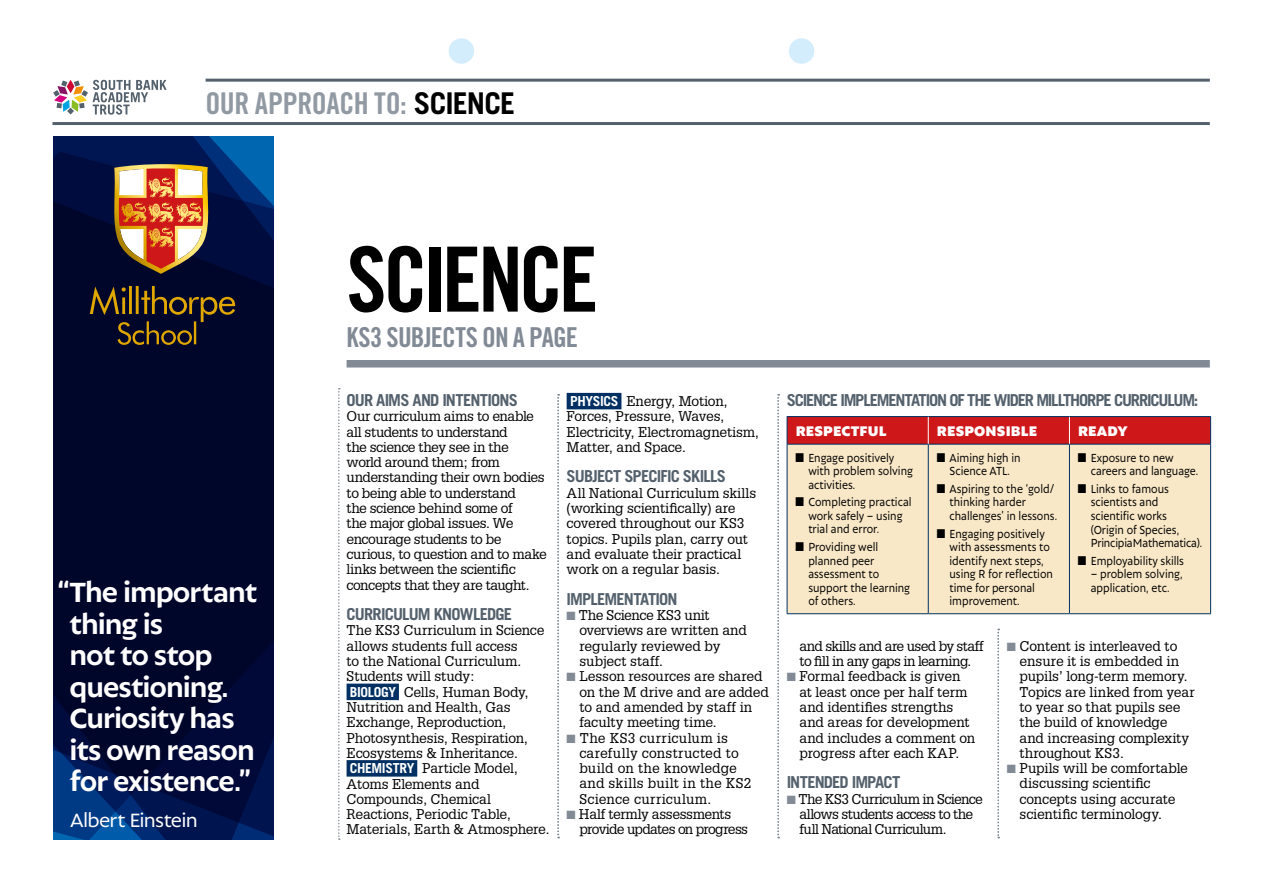
<style>
.page{position:relative;width:1263px;height:893px;background:#fff}
.page>*{position:absolute;margin:0;border:0;box-sizing:border-box;transform-origin:0 0}
.t1{font:90px "Trade Gothic LT Std Bd Cn 20";letter-spacing:-.055em;color:#000}
.t2{font:700 30px/31.5px "Autor";letter-spacing:-.035em;color:#fff}
.t3{font:30px "Trade Gothic LT Std Bd Cn 20";letter-spacing:-.01em;color:#9199a3}
.t4{font:27.45px "Trade Gothic LT Std Bd Cn 20";letter-spacing:-.025em;color:#818a95}
.t5{font:21px "Autor";letter-spacing:-.035em;color:#fff}
.t6{font:700 16.5px "Trade Gothic LT Std";letter-spacing:-.055em;color:#54616c}
.t7{font:900 15px "Autor";letter-spacing:.01em;color:#fff}
.t8{font:13.8px/15.3px "Glypha LT Std";letter-spacing:-.015em;color:#000}
.t9{font:13.8px/15.3px "Glypha LT Std";letter-spacing:-.035em;color:#000}
.t10{font:13.8px/15.3px "Glypha LT Std";letter-spacing:.025em;color:#000}
.t11{font:13.8px/15.3px "Glypha LT Std";letter-spacing:-.04em;color:#000}
.t12{font:12.75px/13.5px "Autor";color:#000;scale:.88 1}
.s1{font-family:"Trade Gothic LT Std";font-weight:700;color:#000}
.s2{font-family:"Trade Gothic LT Std";font-weight:700;color:#fff}
.s3{color:#818a95}
</style>
<div class="page">
<svg style="left:53px;top:80px;width:114px;height:35px"></svg>
<div style="left:449px;top:38px;width:25px;height:26px;background:#d4edfc;border-radius:50%"></div>
<div style="left:789px;top:38px;width:25px;height:26px;background:#d4edfc;border-radius:50%"></div>
<div style="left:347px;top:684px;width:52px;height:16px;background:#003063"></div>
<div style="left:347px;top:760px;width:70px;height:17px;background:#003063"></div>
<div style="left:567px;top:393px;width:54px;height:16px;background:#003063"></div>
<svg style="left:557px;top:394px;width:2px;height:444px"></svg>
<svg style="left:777px;top:394px;width:2px;height:444px"></svg>
<svg style="left:997px;top:629px;width:2px;height:209px"></svg>
<svg style="left:53px;top:136px;width:220px;height:704px;background:#000b36"></svg>
<hr style="left:206px;top:79px;width:1004px;height:3px;background:#54616c">
<hr style="left:53px;top:122px;width:1157px;height:3px;background:#54616c">
<div style="left:347px;top:360px;width:863px;height:7px;background:#818a95"></div>
<svg style="left:338px;top:388px;width:2px;height:452px"></svg>
<div style="left:788px;top:445px;width:422px;height:168px;background:#f9e8c7"></div>
<hr style="left:787px;top:416px;width:141px;height:1px;background:#003063">
<hr style="left:928px;top:416px;width:141px;height:1px;background:#003063">
<hr style="left:1069px;top:416px;width:142px;height:1px;background:#003063">
<hr style="left:787px;top:444px;width:141px;height:1px;background:#003063">
<hr style="left:787px;top:445px;width:1px;height:168px;background:#003063">
<hr style="left:928px;top:444px;width:141px;height:1px;background:#003063">
<hr style="left:928px;top:445px;width:1px;height:168px;background:#003063">
<hr style="left:1069px;top:444px;width:142px;height:1px;background:#003063">
<hr style="left:1069px;top:445px;width:1px;height:168px;background:#003063">
<hr style="left:1210px;top:445px;width:1px;height:168px;background:#003063">
<hr style="left:787px;top:613px;width:141px;height:1px;background:#003063">
<hr style="left:928px;top:613px;width:141px;height:1px;background:#003063">
<hr style="left:1069px;top:613px;width:142px;height:1px;background:#003063">
<svg style="left:787px;top:417px;width:424px;height:27px;background:#c9181b"></svg>
<svg style="left:111px;top:164px;width:101px;height:110px"></svg>
<svg style="left:90px;top:286px;width:145px;height:59px;background:#2c2521"></svg>
<h2 class="t3" style="left:206px;top:85px;width:311px">OUR APPROACH TO: <span class="s1">SCIENCE</span></h2>
<h2 class="t2" style="left:70px;top:576px;width:189px;text-indent:-12px">“The important thing is<br>not to stop questioning.<br>Curiosity has its own reason for existence.”</h2>
<h3 class="t5" style="left:70px;top:807px;width:129px">Albert Einstein</h3>
<h1 class="t1" style="left:347px;top:225px;width:253px">SCIENCE</h1>
<h3 class="t4" style="left:347px;top:321px;width:233px">KS3 SUBJECTS ON A PAGE</h3>
<p class="t6" style="left:347px;top:390px;width:173px">OUR AIMS AND INTENTIONS</p>
<p class="t8" style="left:347px;top:408px;width:202px">Our curriculum aims to enable all students to understand<br>the science they see in the world around them; from understanding their own bodies to being able to understand<br>the science behind some of<br>the major global issues. We encourage students to be curious, to question and to make links between the scientific concepts that they are taught.</p>
<p class="t6" style="left:347px;top:604px;width:167px">CURRICULUM KNOWLEDGE</p>
<p class="t8" style="left:347px;top:623px;width:205px">The KS3 Curriculum in Science allows students full access<br>to the National Curriculum.<br>Students will study:<br><span class="s2">BIOLOGY</span> Cells, Human Body,<br>Nutrition and Health, Gas<br>Exchange, Reproduction,<br>Photosynthesis, Respiration,<br>Ecosystems &amp; Inheritance.<br><span class="s2">CHEMISTRY</span> Particle Model,<br>Atoms Elements and<br>Compounds, Chemical<br>Reactions, Periodic Table,<br>Materials, Earth &amp; Atmosphere.</p>
<p class="t8" style="left:567px;top:393px;width:194px"><span class="s2">PHYSICS</span> Energy, Motion,<br>Forces, Pressure, Waves,<br>Electricity, Electromagnetism,<br>Matter, and Space.</p>
<p class="t6" style="left:567px;top:466px;width:161px">SUBJECT SPECIFIC SKILLS</p>
<p class="t8" style="left:567px;top:485px;width:191px">All National Curriculum skills (working scientifically) are covered throughout our KS3 topics. Pupils plan, carry out and evaluate their practical work on a regular basis.</p>
<p class="t6" style="left:567px;top:589px;width:113px">IMPLEMENTATION</p>
<p class="t8" style="left:579px;top:607px;width:169px;text-indent:-13px"><span class="s3">■</span> The Science KS3 unit overviews are written and regularly reviewed by subject staff.</p>
<p class="t8" style="left:579px;top:668px;width:191px;text-indent:-13px"><span class="s3">■</span> Lesson resources are shared on the M drive and are added to and amended by staff in faculty meeting time.</p>
<p class="t10" style="left:579px;top:730px;width:174px;text-indent:-13px"><span class="s3">■</span> The KS3 curriculum is carefully constructed to build on the knowledge and skills built in the KS2<br>Science curriculum.</p>
<p class="t9" style="left:579px;top:806px;width:170px;text-indent:-13px"><span class="s3">■</span> Half termly assessments provide updates on progress</p>
<p class="t6" style="left:787px;top:390px;width:413px">SCIENCE IMPLEMENTATION OF THE WIDER MILLTHORPE CURRICULUM:</p>
<p class="t7" style="left:796px;top:421px;width:92px">RESPECTFUL</p>
<p class="t7" style="left:937px;top:421px;width:102px">RESPONSIBLE</p>
<p class="t7" style="left:1078px;top:421px;width:51px">READY</p>
<p class="t12" style="left:808px;top:450px;width:120px;text-indent:-13px">■ Engage positively with problem solving activities.</p>
<p class="t12" style="left:808px;top:495px;width:119px;text-indent:-13px">■ Completing practical work safely – using trial and error.</p>
<p class="t12" style="left:808px;top:540px;width:117px;text-indent:-13px">■ Providing well planned peer assessment to support the learning of others.</p>
<p class="t12" style="left:937px;top:450px;width:97px;text-align:center">■ Aiming high in<br>Science ATL.</p>
<p class="t12" style="left:949px;top:482px;width:124px;text-indent:-13px">■ Aspiring to the ‘gold/ thinking harder challenges’ in lessons.</p>
<p class="t12" style="left:949px;top:526px;width:119px;text-indent:-13px">■ Engaging positively with assessments to identify next steps, using R for reflection time for personal improvement.</p>
<p class="t12" style="left:1091px;top:450px;width:124px;text-indent:-13px">■ Exposure to new careers and language.</p>
<p class="t12" style="left:1091px;top:482px;width:128px;text-indent:-13px">■ Links to famous scientists and scientific works (Origin of Species,<br>Principia Mathematica).</p>
<p class="t12" style="left:1078px;top:553px;width:122px">■ Employability skills</p>
<p class="t12" style="left:1091px;top:567px;width:106px">– problem solving, application, etc.</p>
<p class="t11" style="left:799px;top:638px;width:186px">and skills and are used by staff to fill in any gaps in learning.</p>
<p class="t8" style="left:799px;top:668px;width:177px;text-indent:-13px"><span class="s3">■</span> Formal feedback is given at least once per half term and identifies strengths and areas for development and includes a comment on progress after each KAP.</p>
<p class="t6" style="left:787px;top:772px;width:115px">INTENDED IMPACT</p>
<p class="t9" style="left:799px;top:791px;width:185px;text-indent:-13px"><span class="s3">■</span> The KS3 Curriculum in Science allows students access to the full National Curriculum.</p>
<p class="t8" style="left:1019px;top:638px;width:177px;text-indent:-13px"><span class="s3">■</span> Content is interleaved to ensure it is embedded in pupils’ long-term memory.<br>Topics are linked from year to year so that pupils see the build of knowledge and increasing complexity throughout KS3.</p>
<p class="t8" style="left:1019px;top:760px;width:170px;text-indent:-13px"><span class="s3">■</span> Pupils will be comfortable discussing scientific concepts using accurate scientific terminology.</p>
</div>
